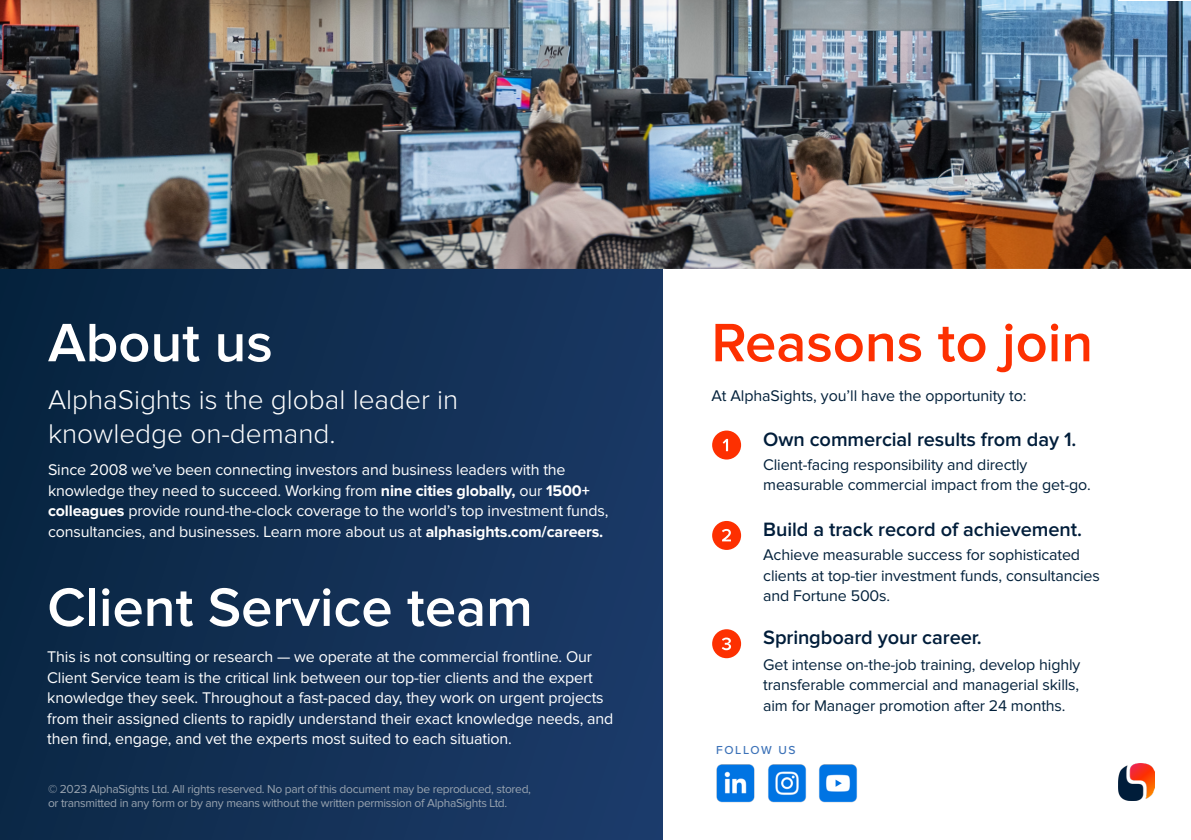
<style>
.page{position:relative;width:1191px;height:840px;background:#fff}
.page>*{position:absolute;margin:0;border:0;box-sizing:border-box;transform-origin:0 0}
.t1{font:600 56px "Proxima Nova";color:#fff}
.t2{font:600 56px "Proxima Nova";color:#fd3001}
.t3{font:300 28px/33.6px "Proxima Nova";color:#fff}
.t4{font:600 20px "Proxima Nova";letter-spacing:-.005em;color:#001d3a}
.t5{font:16px/20.4px "Proxima Nova";letter-spacing:-.01em;color:#fff}
.t6{font:16px/20.4px "Proxima Nova";letter-spacing:-.01em;color:#03213b}
.t7{font:12px/14.4px "Proxima Nova";letter-spacing:-.025em;color:#99a4b0}
.t8{font:500 12px "Proxima Nova";letter-spacing:.14em;color:#3c72b8}
.s1{font-weight:700}
</style>
<div class="page">
<svg style="left:0;top:269px;width:663px;height:570px;background:#112f53"></svg>
<div style="left:712px;top:430px;width:29px;height:29px;background:#fd3001;border-radius:50%"></div>
<svg style="left:722px;top:438px;width:6px;height:13px"></svg>
<div style="left:712px;top:520px;width:29px;height:29px;background:#fd3001;border-radius:50%"></div>
<svg style="left:722px;top:528px;width:9px;height:13px"></svg>
<div style="left:712px;top:629px;width:29px;height:28px;background:#fd3001;border-radius:50%"></div>
<svg style="left:722px;top:637px;width:9px;height:13px"></svg>
<img style="left:768px;top:764px;width:38px;height:39px">
<img style="left:716px;top:764px;width:39px;height:39px">
<img style="left:819px;top:764px;width:38px;height:39px">
<img style="left:1118px;top:763px;width:36px;height:36px">
<img style="left:0;top:0;width:1191px;height:269px">
<h1 class="t1" style="left:48px;top:317px;width:226px">About us</h1>
<h2 class="t3" style="left:48px;top:384px;width:412px">AlphaSights is the global leader in knowledge on-demand.</h2>
<p class="t5" style="left:48px;top:460px;width:562px">Since 2008 we’ve been connecting investors and business leaders with the knowledge they need to succeed. Working from <span class="s1">nine cities globally,</span> our <span class="s1">1500+ colleagues</span> provide round-the-clock coverage to the world’s top investment funds, consultancies, and businesses. Learn more about us at <span class="s1">alphasights.com/careers.</span></p>
<h1 class="t1" style="left:47px;top:581px;width:487px">Client Service team</h1>
<p class="t5" style="left:47px;top:647px;width:567px">This is not consulting or research — we operate at the commercial frontline. Our Client Service team is the critical link between our top-tier clients and the expert knowledge they seek. Throughout a fast-paced day, they work on urgent projects from their assigned clients to rapidly understand their exact knowledge needs, and then find, engage, and vet the experts most suited to each situation.</p>
<p class="t7" style="left:48px;top:781px;width:484px">© 2023 AlphaSights Ltd. All rights reserved. No part of this document may be reproduced, stored, or transmitted in any form or by any means without the written permission of AlphaSights Ltd.</p>
<h1 class="t2" style="left:711px;top:317px;width:383px">Reasons to join</h1>
<p class="t6" style="left:711px;top:385px;width:316px">At AlphaSights, you’ll have the opportunity to:</p>
<p class="t4" style="left:763px;top:429px;width:315px">Own commercial results from day 1.</p>
<p class="t6" style="left:763px;top:455px;width:329px">Client-facing responsibility and directly measurable commercial impact from the get-go.</p>
<p class="t4" style="left:763px;top:520px;width:320px">Build a track record of achievement.</p>
<p class="t6" style="left:763px;top:545px;width:338px">Achieve measurable success for sophisticated clients at top-tier investment funds, consultancies and Fortune 500s.</p>
<p class="t4" style="left:763px;top:627px;width:220px">Springboard your career.</p>
<p class="t6" style="left:763px;top:654px;width:319px;text-align:justify">Get intense on-the-job training, develop highly transferable commercial and managerial skills, aim for Manager promotion after 24 months.</p>
<p class="t8" style="left:716px;top:740px;width:81px">FOLLOW US</p>
</div>
